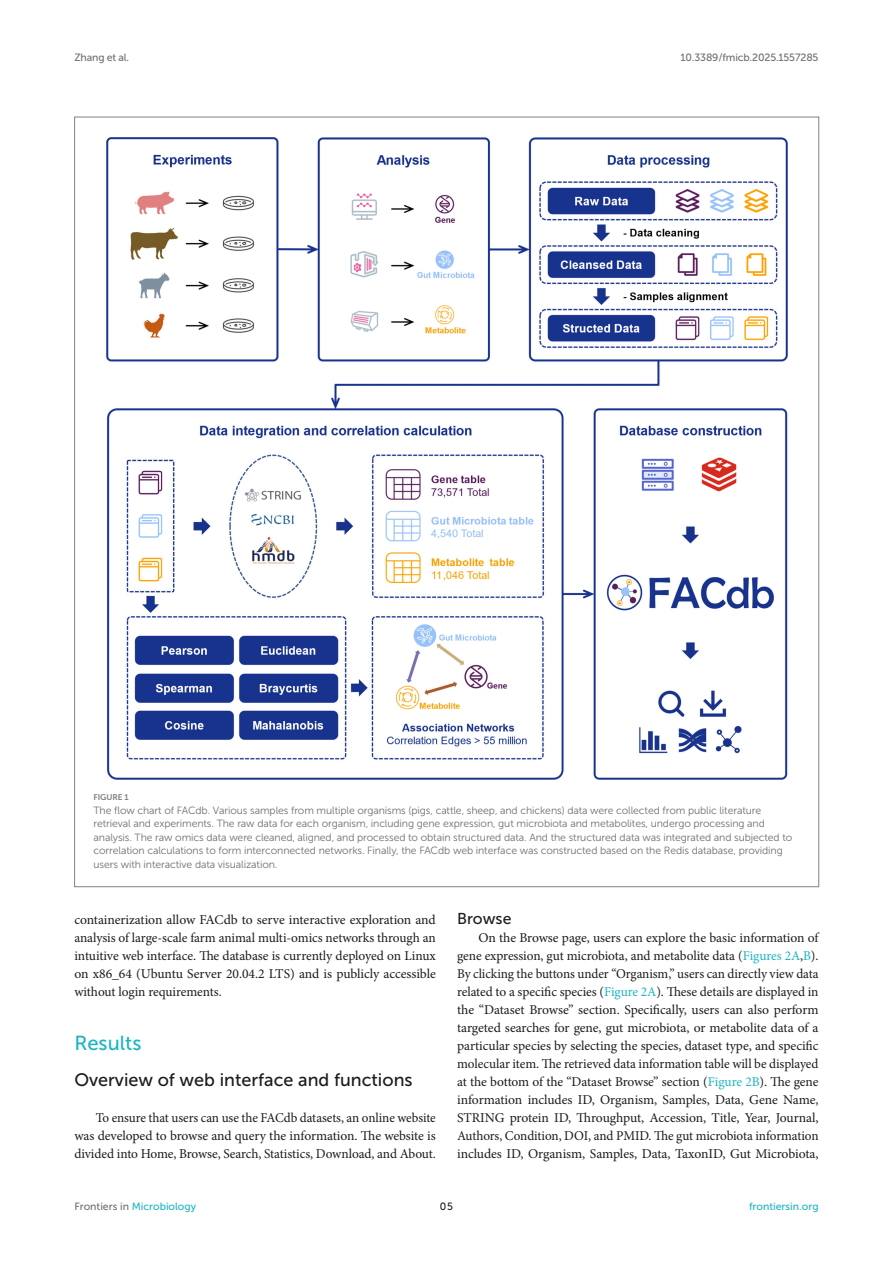
<style>
.page{position:relative;width:893px;height:1263px;background:#fff}
.page>*{position:absolute;margin:0;border:0;box-sizing:border-box;transform-origin:0 0}
.TEXT{font:20.25px "Museo Sans 500";color:#1db5c3}
.TEXT-2{font:18px "Museo Sans 500";color:#1b1c1b}
.TEXT-3{font:15.75px "Museo Sans 500";color:#1b1c1b}
.TEXT-4{font:13.5px/18px "Minion Pro";letter-spacing:-.005em;color:#1b1c1b;text-align:justify}
.FIG_LEG{font:10.5px/13.5px "Museo Sans 300";letter-spacing:-.01em;color:#706f70}
.t1{font:10.5px "Museo Sans 500";color:#1db5c3}
.t2{font:10.5px "Museo Sans 500";letter-spacing:-.015em;color:#706f70}
.t3{font:10.5px "Museo Sans 500";color:#1b1c1b}
.FIG_HD{font:8.25px "Museo Sans 700";letter-spacing:-.01em;color:#7e7f7f}
.s1{color:#1db5c3}
.s2{color:#706f70}
</style>
<div class="page">
<img style="left:106px;top:137px;width:682px;height:643px">
<p class="t2" style="left:74px;top:51px;width:56px">Zhang et al.</p>
<p class="t2" style="left:681px;top:51px;width:139px">10.3389/fmicb.2025.1557285</p>
<p class="FIG_HD" style="left:94px;top:793px;width:37px">FIGURE 1</p>
<p class="FIG_LEG" style="left:94px;top:803px;width:700px">The flow chart of FACdb. Various samples from multiple organisms (pigs, cattle, sheep, and chickens) data were collected from public literature retrieval and experiments. The raw data for each organism, including gene expression, gut microbiota and metabolites, undergo processing and analysis. The raw omics data were cleaned, aligned, and processed to obtain structured data. And the structured data was integrated and subjected to correlation calculations to form interconnected networks. Finally, the FACdb web interface was constructed based on the Redis database, providing users with interactive data visualization.</p>
<p class="TEXT-4" style="left:74px;top:911px;width:363px">containerization allow FACdb to serve interactive exploration and analysis of large-scale farm animal multi-omics networks through an intuitive web interface. The database is currently deployed on Linux on x86_64 (Ubuntu Server 20.04.2 LTS) and is publicly accessible without login requirements.</p>
<p class="TEXT" style="left:74px;top:1032px;width:69px">Results</p>
<p class="TEXT-2" style="left:74px;top:1070px;width:340px">Overview of web interface and functions</p>
<p class="TEXT-4" style="left:74px;top:1109px;width:363px;text-indent:21px">To ensure that users can use the FACdb datasets, an online website was developed to browse and query the information. The website is divided into Home, Browse, Search, Statistics, Download, and About.</p>
<p class="TEXT-3" style="left:457px;top:910px;width:56px">Browse</p>
<p class="TEXT-4" style="left:457px;top:929px;width:363px;text-align:right">On the Browse page, users can explore the basic information of gene expression, gut microbiota, and metabolite data (<span class="s1">Figures 2A</span>,<span class="s1">B</span>).</p>
<p class="TEXT-4" style="left:457px;top:965px;width:363px">By clicking the buttons under “Organism,” users can directly view data related to a specific species (<span class="s1">Figure 2A</span>). These details are displayed in the “Dataset Browse” section. Specifically, users can also perform targeted searches for gene, gut microbiota, or metabolite data of a particular species by selecting the species, dataset type, and specific molecular item. The retrieved data information table will be displayed at the bottom of the “Dataset Browse” section (<span class="s1">Figure 2B</span>). The gene information includes ID, Organism, Samples, Data, Gene Name, STRING protein ID, Throughput, Accession, Title, Year, Journal, Authors, Condition, DOI, and PMID. The gut microbiota information includes ID, Organism, Samples, Data, TaxonID, Gut Microbiota,</p>
<p class="t1" style="left:74px;top:1200px;width:123px"><span class="s2">Frontiers in</span> Microbiology</p>
<p class="t3" style="left:440px;top:1200px;width:14px">05</p>
<p class="t1" style="left:749px;top:1200px;width:71px">frontiersin.org</p>
</div>
